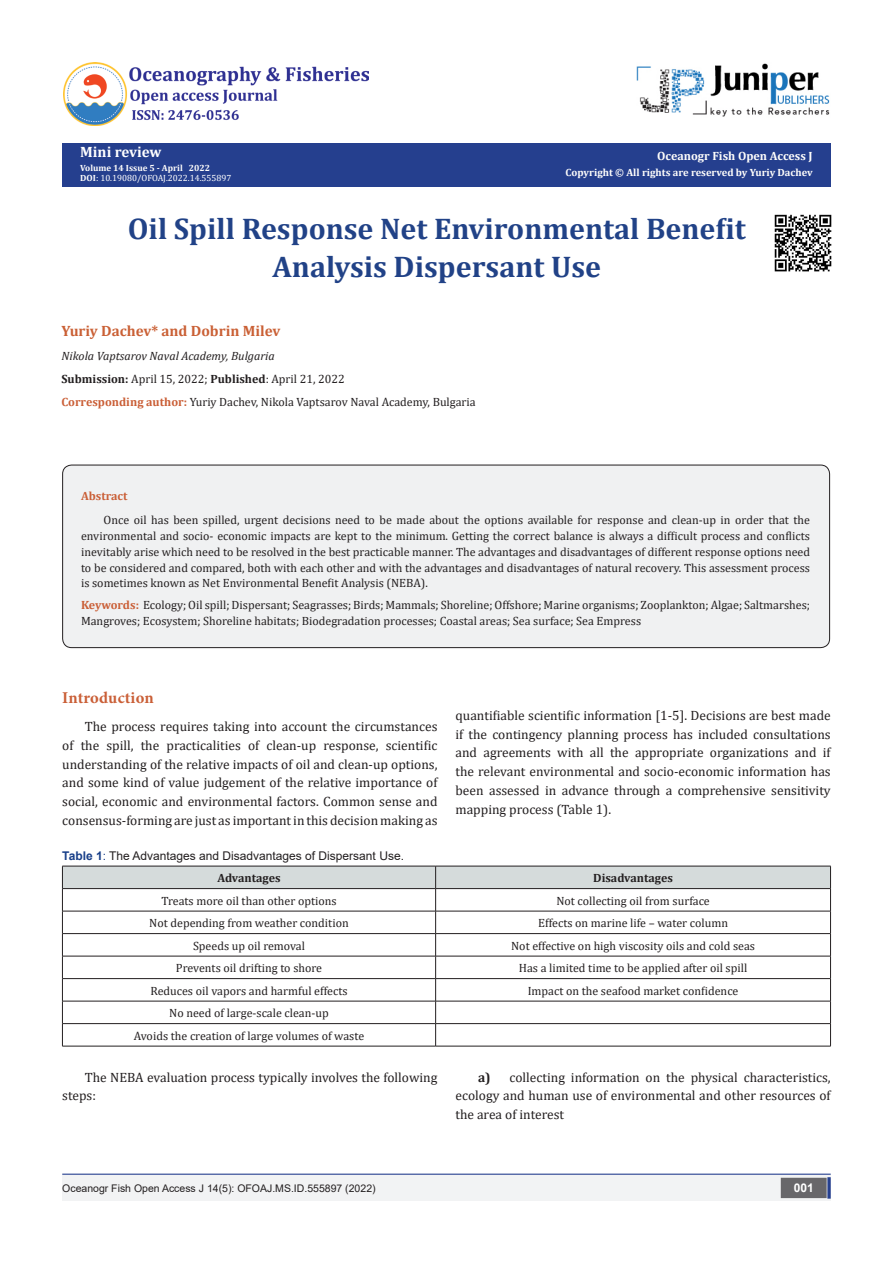
<style>
.page{position:relative;width:893px;height:1263px;background:#fff}
.page>*{position:absolute;margin:0;border:0;box-sizing:border-box;transform-origin:0 0}
.t1{font:700 30px/37.5px "Cambria";color:#214287;text-align:center}
.t2{font:700 16.5px "Minion Pro";letter-spacing:.005em;color:#ca5f37}
.t3{font:700 15px "Cambria";color:#ca6035}
.t4{font:700 15px "Cambria";color:#fff}
.t5{font:13.5px/18.8px "Cambria";color:#231f20;text-align:justify}
.t6{font:12px/15.8px "Cambria";color:#231f20;text-align:justify}
.t7{font:12px "Arial";color:#231f20}
.t8{font:italic 12px "Cambria";color:#231f20}
.t9{font:700 12px "Cambria";color:#fffefc}
.t10{font:700 12px "Cambria";color:#231f20}
.t11{font:700 12px "Cambria";color:#ca5f37}
.t12{font:700 12px "Arial";color:#fff}
.t13{font:10.5px "Arial";color:#231f20}
.t14{font:700 10.5px "Cambria";color:#fffefc}
.t15{font:9px "Cambria";color:#fff}
.t16{font:700 9px "Cambria";color:#fffefc}
.s1{font-weight:700;color:#fffefc}
.s2{font-weight:700}
.s3{font-weight:700;color:#ca5f37}
.s4{font-weight:700;color:#183f89}
.s5{color:#183f89}
</style>
<div class="page">
<div style="left:62px;top:143px;width:769px;height:43px;background:#253f8e"></div>
<div style="left:62px;top:1175px;width:441px;height:26px;background:#f2f3f4"></div>
<div style="left:503px;top:1175px;width:328px;height:26px;background:#f2f3f4"></div>
<div style="left:781px;top:1178px;width:45px;height:19px;background:#68676a"></div>
<div style="left:781px;top:1178px;width:46px;height:20px;border:2px solid #68676a"></div>
<svg style="left:827px;top:1177px;width:4px;height:22px"></svg>
<img style="left:636px;top:63px;width:194px;height:54px">
<hr style="left:62px;top:1173px;width:769px;height:2px;background:#253f8e">
<img style="left:64px;top:62px;width:304px;height:64px">
<div style="left:63px;top:465px;width:767px;height:183px;background:#f0f1f2;border-radius:9px"></div>
<div style="left:62px;top:465px;width:768px;height:183px;border:1px solid #231f20;border-radius:9px"></div>
<img style="left:774px;top:214px;width:58px;height:58px">
<svg style="left:62px;top:866px;width:769px;height:180px"></svg>
<hr style="left:62px;top:1046px;width:374px;height:1px;background:#231f20">
<hr style="left:436px;top:1046px;width:395px;height:1px;background:#231f20">
<p class="t4" style="left:80px;top:141px;width:83px">Mini review</p>
<p class="t16" style="left:80px;top:161px;width:131px">Volume 14 Issue 5 - April 2022</p>
<p class="t15" style="left:80px;top:173px;width:153px"><span class="s1">D</span><span class="s2">OI</span>: 10.19080/OFOAJ.2022.14.555897</p>
<p class="t9" style="left:657px;top:147px;width:157px">Oceanogr Fish Open Access J</p>
<p class="t14" style="left:566px;top:165px;width:249px">Copyright © All rights are reserved by Yuriy Dachev</p>
<p class="t1" style="left:128px;top:209px;width:619px">Oil Spill Response Net Environmental Benefit<br>Analysis Dispersant Use</p>
<p class="t3" style="left:62px;top:320px;width:221px">Yuriy Dachev* and Dobrin Milev</p>
<p class="t8" style="left:62px;top:347px;width:215px">Nikola Vaptsarov Naval Academy, Bulgaria</p>
<p class="t6" style="left:62px;top:371px;width:285px"><span class="s2">Submission:</span> April 15, 2022; <span class="s2">Published</span>: April 21, 2022</p>
<p class="t6" style="left:62px;top:394px;width:416px"><span class="s3">Corresponding author:</span> Yuriy Dachev, Nikola Vaptsarov Naval Academy, Bulgaria</p>
<p class="t11" style="left:81px;top:487px;width:48px">Abstract</p>
<p class="t6" style="left:81px;top:512px;width:731px;text-indent:22px">Once oil has been spilled, urgent decisions need to be made about the options available for response and clean-up in order that the environmental and socio- economic impacts are kept to the minimum. Getting the correct balance is always a difficult process and conflicts inevitably arise which need to be resolved in the best practicable manner. The advantages and disadvantages of different response options need to be considered and compared, both with each other and with the advantages and disadvantages of natural recovery. This assessment process is sometimes known as Net Environmental Benefit Analysis (NEBA).</p>
<p class="t6" style="left:81px;top:597px;width:731px"><span class="s3">Keywords:</span> Ecology; Oil spill; Dispersant; Seagrasses; Birds; Mammals; Shoreline; Offshore; Marine organisms; Zooplankton; Algae; Saltmarshes;<br>Mangroves; Ecosystem; Shoreline habitats; Biodegradation processes; Coastal areas; Sea surface; Sea Empress</p>
<p class="t2" style="left:62px;top:686px;width:93px">Introduction</p>
<p class="t5" style="left:62px;top:717px;width:377px;text-indent:22px">The process requires taking into account the circumstances of the spill, the practicalities of clean-up response, scientific understanding of the relative impacts of oil and clean-up options, and some kind of value judgement of the relative importance of social, economic and environmental factors. Common sense and consensus-forming are just as important in this decision making as</p>
<p class="t5" style="left:455px;top:706px;width:377px">quantifiable scientific information [1-5]. Decisions are best made if the contingency planning process has included consultations and agreements with all the appropriate organizations and if the relevant environmental and socio-economic information has been assessed in advance through a comprehensive sensitivity mapping process (Table 1).</p>
<p class="t7" style="left:62px;top:847px;width:343px"><span class="s4">Table 1</span><span class="s5">:</span> The Advantages and Disadvantages of Dispersant Use.</p>
<p class="t10" style="left:217px;top:869px;width:65px">Advantages</p>
<p class="t10" style="left:593px;top:869px;width:81px">Disadvantages</p>
<p class="t6" style="left:161px;top:892px;width:177px">Treats more oil than other options</p>
<p class="t6" style="left:556px;top:892px;width:155px">Not collecting oil from surface</p>
<p class="t6" style="left:149px;top:915px;width:201px">Not depending from weather condition</p>
<p class="t6" style="left:538px;top:915px;width:191px">Effects on marine life – water column</p>
<p class="t6" style="left:193px;top:937px;width:114px">Speeds up oil removal</p>
<p class="t6" style="left:511px;top:937px;width:245px">Not effective on high viscosity oils and cold seas</p>
<p class="t6" style="left:176px;top:960px;width:148px">Prevents oil drifting to shore</p>
<p class="t6" style="left:519px;top:960px;width:230px">Has a limited time to be applied after oil spill</p>
<p class="t6" style="left:150px;top:982px;width:199px">Reduces oil vapors and harmful effects</p>
<p class="t6" style="left:528px;top:982px;width:212px">Impact on the seafood market confidence</p>
<p class="t6" style="left:169px;top:1005px;width:161px">No need of large-scale clean-up</p>
<p class="t6" style="left:134px;top:1027px;width:232px">Avoids the creation of large volumes of waste</p>
<p class="t5" style="left:62px;top:1067px;width:377px;text-indent:22px">The NEBA evaluation process typically involves the following steps:</p>
<p class="t5" style="left:455px;top:1067px;width:377px;text-indent:22px"><span class="s2">a)</span> collecting information on the physical characteristics, ecology and human use of environmental and other resources of the area of interest</p>
<p class="t13" style="left:62px;top:1180px;width:315px">Oceanogr Fish Open Access J 14(5): OFOAJ.MS.ID.555897 (2022)</p>
<p class="t12" style="left:794px;top:1179px;width:22px">001</p>
</div>
